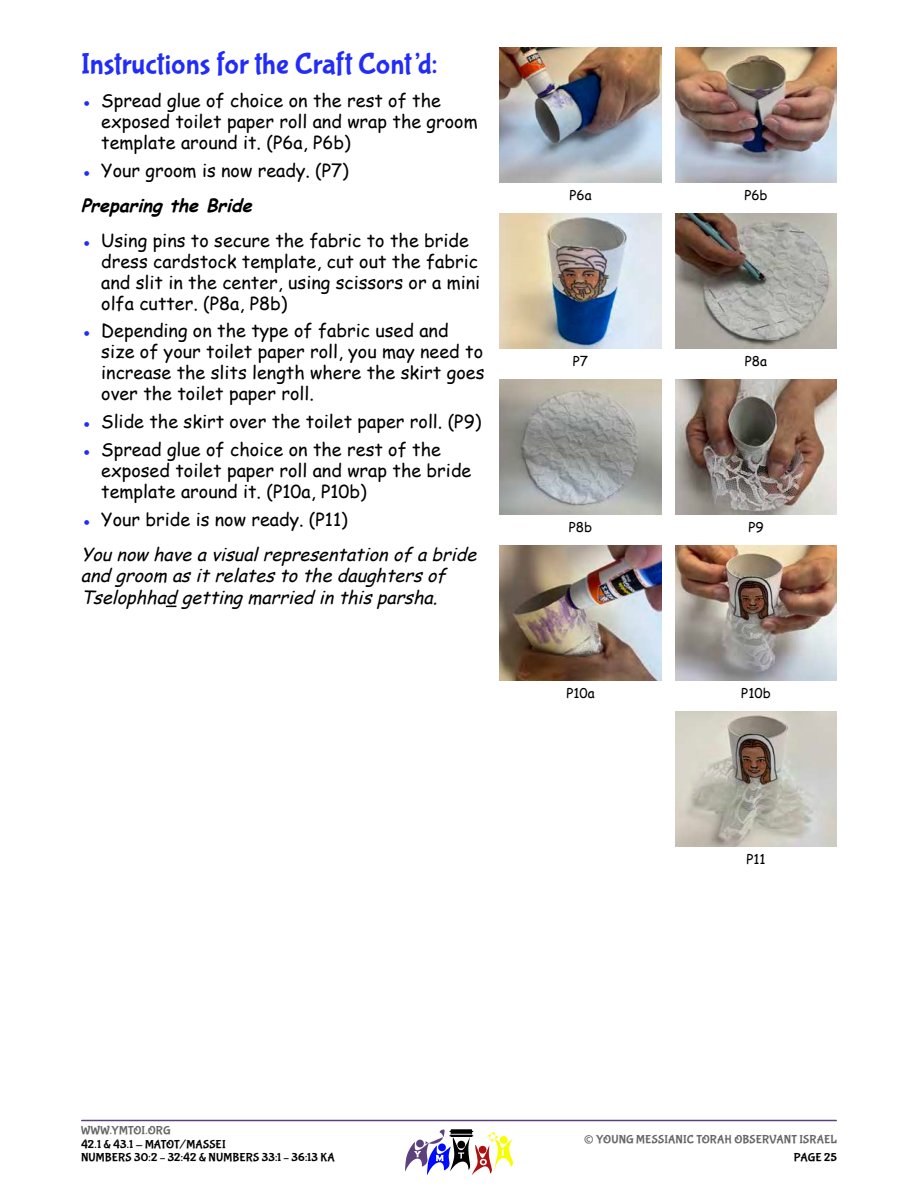
<style>
.page{position:relative;width:918px;height:1188px;background:#fff}
.page>*{position:absolute;margin:0;border:0;box-sizing:border-box;transform-origin:0 0}
.t1{font:30px "Bubblegum Sans";color:#222cf9}
.t2{font:27px "Bubblegum Sans";color:#666}
.t3{font:18px/21px "Comic Sans MS";color:#000}
.t4{font:italic 18px/35.1px "Comic Sans MS";color:#000}
.t5{font:13.5px "Comic Sans MS";color:#000}
.t6{font:12px/13.5px "Bubblegum Sans";letter-spacing:.015em;color:#000}
.t7{font:12px "Bubblegum Sans";letter-spacing:.01em;color:#666}
.s1{color:#222cf9}
.s2{font-weight:700;font-style:italic}
.s3{font-style:normal;color:#222cf9}
.s4{font-style:normal}
</style>
<div class="page">
<hr style="left:82px;top:1120px;width:754px;height:1px;background:#59417c">
<svg style="left:405px;top:1129px;width:108px;height:46px"></svg>
<img style="left:675px;top:47px;width:162px;height:135px">
<img style="left:500px;top:47px;width:162px;height:135px">
<img style="left:500px;top:545px;width:162px;height:135px">
<img style="left:675px;top:379px;width:162px;height:135px">
<img style="left:500px;top:379px;width:162px;height:135px">
<img style="left:675px;top:213px;width:162px;height:135px">
<img style="left:500px;top:213px;width:162px;height:135px">
<img style="left:675px;top:711px;width:162px;height:135px">
<img style="left:675px;top:545px;width:162px;height:135px">
<h1 class="t1" style="left:81px;top:51px;width:358px">Instructions for the Craft Cont’d:</h1>
<p class="t3" style="left:101px;top:92px;width:378px;text-indent:-20px"><span class="s1">●</span> Spread glue of choice on the rest of the exposed toilet paper roll and wrap the groom template around it. (P6a, P6b)</p>
<p class="t3" style="left:81px;top:155px;width:269px;line-height:35.1px"><span class="s1">●</span> Your groom is now ready. (P7)<br><span class="s2">Preparing the Bride</span></p>
<p class="t3" style="left:101px;top:231px;width:380px;text-indent:-20px"><span class="s1">●</span> Using pins to secure the fabric to the bride dress cardstock template, cut out the fabric and slit in the center, using scissors or a mini olfa cutter. (P8a, P8b)</p>
<p class="t3" style="left:101px;top:322px;width:385px;text-indent:-20px"><span class="s1">●</span> Depending on the type of fabric used and size of your toilet paper roll, you may need to increase the slits length where the skirt goes over the toilet paper roll.</p>
<p class="t3" style="left:81px;top:413px;width:402px"><span class="s1">●</span> Slide the skirt over the toilet paper roll. (P9)</p>
<p class="t3" style="left:101px;top:440px;width:372px;text-indent:-20px"><span class="s1">●</span> Spread glue of choice on the rest of the exposed toilet paper roll and wrap the bride template around it. (P10a, P10b)</p>
<p class="t4" style="left:81px;top:503px;width:402px"><span class="s3">●</span> <span class="s4">Your bride is now ready. (P11)<br></span>You now have a visualrepresentation of a bride</p>
<p class="t4" style="left:81px;top:567px;width:371px;line-height:21.6px">and groom as itrelates to the daughters of<br>Tselophhad getting married in this parsha.</p>
<p class="t5" style="left:569px;top:189px;width:24px">P6a</p>
<p class="t5" style="left:744px;top:189px;width:25px">P6b</p>
<p class="t5" style="left:573px;top:355px;width:17px">P7</p>
<p class="t5" style="left:745px;top:355px;width:24px">P8a</p>
<p class="t5" style="left:569px;top:521px;width:25px">P8b</p>
<p class="t5" style="left:748px;top:521px;width:17px">P9</p>
<p class="t5" style="left:566px;top:687px;width:30px">P10a</p>
<p class="t5" style="left:741px;top:687px;width:31px">P10b</p>
<p class="t5" style="left:746px;top:853px;width:21px">P11</p>
<p class="t7" style="left:81px;top:1125px;width:91px">WWW.YMTOI.ORG</p>
<p class="t6" style="left:81px;top:1137px;width:255px">42.1 &amp; 43.1 - MATOT/MASSEI<br>NUMBERS 30:2 – 32:42 &amp; NUMBERS 33:1 – 36:13 KA</p>
<h2 class="t2" style="left:584px;top:1128px;width:12px">©</h2>
<p class="t7" style="left:596px;top:1134px;width:242px">YOUNG MESSIANIC TORAH OBSERVANT ISRAEL</p>
<p class="t6" style="left:794px;top:1150px;width:45px">PAGE 25</p>
</div>
